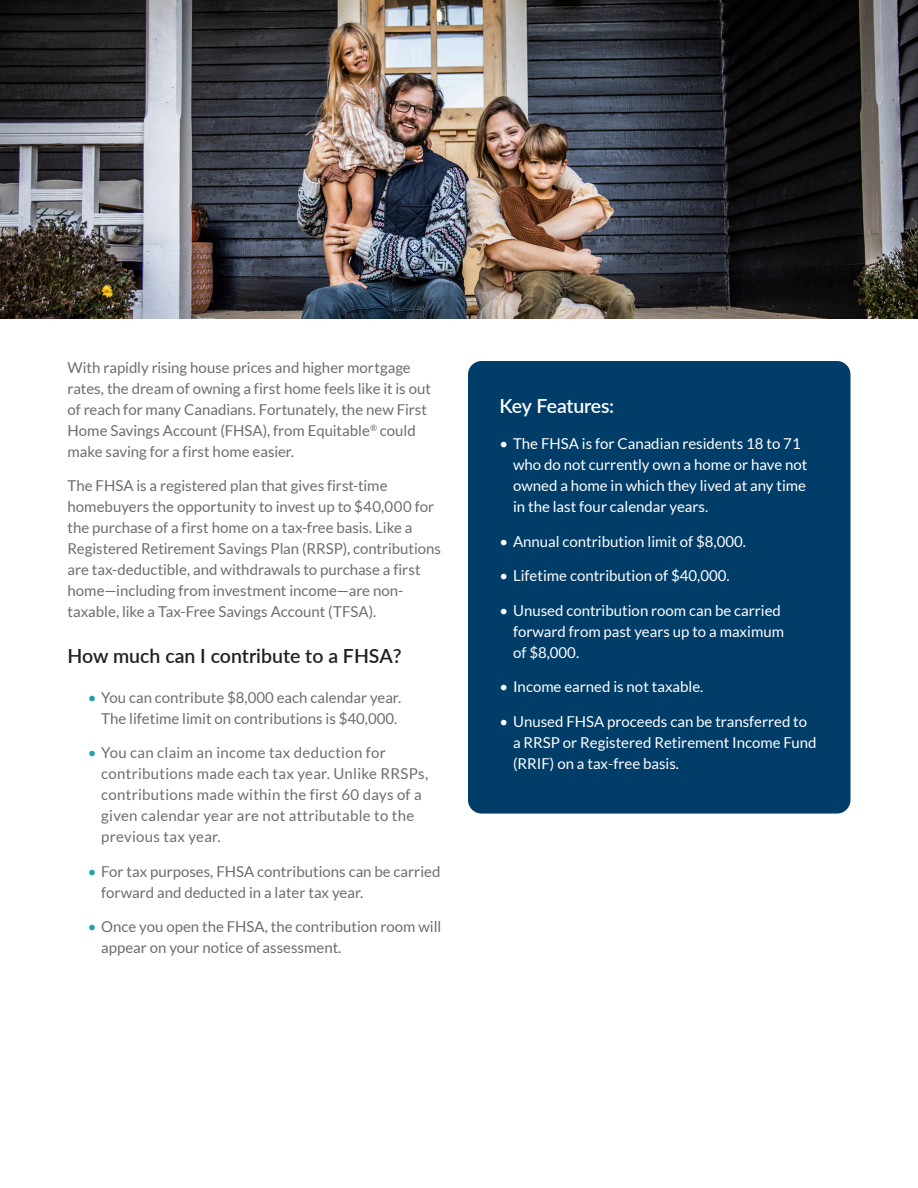
<style>
.page{position:relative;width:918px;height:1188px;background:#fff}
.page>*{position:absolute;margin:0;border:0;box-sizing:border-box;transform-origin:0 0}
.t1{font:600 19.5px "Lato";color:#231f20}
.Body_Copy{font:600 19.5px "Lato";letter-spacing:-.015em;color:#fff}
.Body_Copy-2{font:15px/21px "Lato";color:#6c6d70}
.t2{font:15px/21px "Lato";color:#fff}
.Body_Copy-3{font:15px/21px "Lato";letter-spacing:.02em;color:#6c6d70}
.s1{color:#1fa3ab}
</style>
<div class="page">
<div style="left:468px;top:361px;width:382px;height:453px;background:#003d69;border-radius:14px"></div>
<img style="left:0;top:0;width:918px;height:319px">
<p class="Body_Copy-2" style="left:67px;top:357px;width:365px">With rapidly rising house prices and higher mortgage rates, the dream of owning a first home feels like it is out of reach for many Canadians. Fortunately, the new First Home Savings Account (FHSA), from Equitable<sup>®</sup> could make saving for a first home easier.</p>
<p class="Body_Copy-2" style="left:67px;top:475px;width:375px">The FHSA is a registered plan that gives first-time homebuyers the opportunity to invest up to $40,000 for the purchase of a first home on a tax-free basis. Like a Registered Retirement Savings Plan (RRSP), contributions are tax-deductible, and withdrawals to purchase a first home—including from investment income—are non&shy;taxable, like a Tax-Free Savings Account (TFSA).</p>
<h3 class="t1" style="left:68px;top:642px;width:336px">How much can I contribute to a FHSA?</h3>
<p class="Body_Copy-2" style="left:88px;top:687px;width:315px;text-align:right"><span class="s1">•</span> You can contribute $8,000 each calendar year.<br>The lifetime limit on contributions is $40,000.</p>
<p class="Body_Copy-3" style="left:101px;top:742px;width:328px;text-indent:-14px"><span class="s1">•</span> You can claim an income tax deduction for contributions made each tax year. Unlike RRSPs, contributions made within the first 60 days of a given calendar year are not attributable to the previous tax year.</p>
<p class="Body_Copy-2" style="left:101px;top:861px;width:341px;text-indent:-14px"><span class="s1">•</span> For tax purposes, FHSA contributions can be carried forward and deducted in a later tax year.</p>
<p class="Body_Copy-2" style="left:101px;top:916px;width:342px;text-indent:-14px"><span class="s1">•</span> Once you open the FHSA, the contribution room will appear on your notice of assessment.</p>
<p class="Body_Copy" style="left:500px;top:392px;width:116px">Key Features:</p>
<p class="t2" style="left:513px;top:433px;width:296px;text-indent:-14px">• The FHSA is for Canadian residents 18 to 71 who do not currently own a home or have not owned a home in which they lived at any time in the last four calendar years.</p>
<p class="t2" style="left:500px;top:530px;width:248px">• Annual contribution limit of $8,000.</p>
<p class="t2" style="left:500px;top:565px;width:232px">• Lifetime contribution of $40,000.</p>
<p class="t2" style="left:513px;top:599px;width:272px;text-indent:-14px">• Unused contribution room can be carried forward from past years up to a maximum of $8,000.</p>
<p class="t2" style="left:500px;top:676px;width:205px">• Income earned is not taxable.</p>
<p class="t2" style="left:513px;top:710px;width:305px;text-indent:-14px">• Unused FHSA proceeds can be transferred to a RRSP or Registered Retirement Income Fund (RRIF) on a tax-free basis.</p>
</div>
